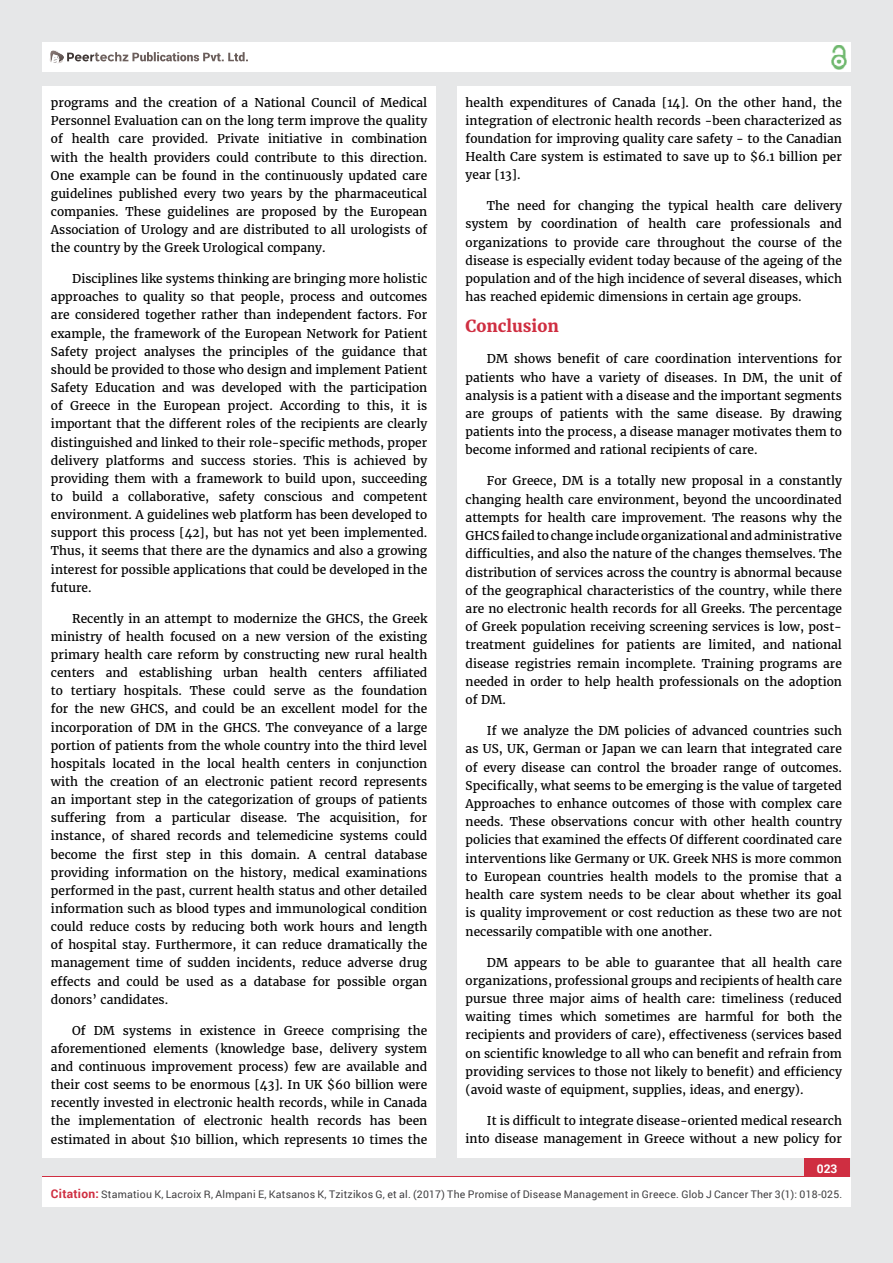
<style>
.page{position:relative;width:893px;height:1263px;background:#e6e7e8}
.page>*{position:absolute;margin:0;border:0;box-sizing:border-box;transform-origin:0 0}
.t1{font:700 16.5px "Merriweather";color:#cf2e41}
.t2{font:12px/18.1px "Merriweather";color:#000;text-align:justify}
.t3{font:700 12px "Roboto";color:#fff}
.t4{font:10.5px "Roboto";letter-spacing:.02em;color:#414042}
.s1{font-weight:700;font-size:12px;color:#cf2e41}
</style>
<div class="page">
<div style="left:42px;top:43px;width:808px;height:29px;background:#fff"></div>
<img style="left:831px;top:45px;width:16px;height:24px">
<div style="left:804px;top:1157px;width:46px;height:43px;background:#cf2e41"></div>
<svg style="left:49px;top:50px;width:199px;height:14px"></svg>
<div style="left:42px;top:1177px;width:809px;height:30px;background:#fff"></div>
<div style="left:42px;top:87px;width:394px;height:1071px;background:#fff"></div>
<div style="left:457px;top:87px;width:393px;height:1071px;background:#fff"></div>
<p class="t2" style="left:51px;top:94px;width:378px">programs and the creation of a National Council of Medical Personnel Evaluation can on the long term improve the quality of health care provided. Private initiative in combination with the health providers could contribute to this direction.<br>One example can be found in the continuously updated care guidelines published every two years by the pharmaceutical companies. These guidelines are proposed by the European Association of Urology and are distributed to all urologists of the country by the Greek Urological company.</p>
<p class="t2" style="left:51px;top:270px;width:378px;text-indent:21px">Disciplines like systems thinking are bringing more holistic approaches to quality so that people, process and outcomes are considered together rather than independent factors. For example, the framework of the European Network for Patient Safety project analyses the principles of the guidance that should be provided to those who design and implement Patient Safety Education and was developed with the participation of Greece in the European project. According to this, it is important that the different roles of the recipients are clearly distinguished and linked to their role-specific methods, proper delivery platforms and success stories. This is achieved by providing them with a framework to build upon, succeeding to build a collaborative, safety conscious and competent environment. A guidelines web platform has been developed to support this process [42], but has not yet been implemented.<br>Thus, it seems that there are the dynamics and also a growing interest for possible applications that could be developed in the future.</p>
<p class="t2" style="left:51px;top:609px;width:378px;text-indent:21px">Recently in an attempt to modernize the GHCS, the Greek ministry of health focused on a new version of the existing primary health care reform by constructing new rural health centers and establishing urban health centers affiliated to tertiary hospitals. These could serve as the foundation for the new GHCS, and could be an excellent model for the incorporation of DM in the GHCS. The conveyance of a large portion of patients from the whole country into the third level hospitals located in the local health centers in conjunction with the creation of an electronic patient record represents an important step in the categorization of groups of patients suffering from a particular disease. The acquisition, for instance, of shared records and telemedicine systems could become the first step in this domain. A central database providing information on the history, medical examinations performed in the past, current health status and other detailed information such as blood types and immunological condition could reduce costs by reducing both work hours and length of hospital stay. Furthermore, it can reduce dramatically the management time of sudden incidents, reduce adverse drug effects and could be used as a database for possible organ donors’ candidates.</p>
<p class="t2" style="left:51px;top:1021px;width:378px;text-indent:21px">Of DM systems in existence in Greece comprising the aforementioned elements (knowledge base, delivery system and continuous improvement process) few are available and their cost seems to be enormous [43]. In UK $60 billion were recently invested in electronic health records, while in Canada the implementation of electronic health records has been estimated in about $10 billion, which represents 10 times the</p>
<p class="t2" style="left:466px;top:94px;width:378px">health expenditures of Canada [14]. On the other hand, the integration of electronic health records -been characterized as foundation for improving quality care safety - to the Canadian Health Care system is estimated to save up to $6.1 billion per year [13].</p>
<p class="t2" style="left:466px;top:197px;width:378px;text-indent:21px">The need for changing the typical health care delivery system by coordination of health care professionals and organizations to provide care throughout the course of the disease is especially evident today because of the ageing of the population and of the high incidence of several diseases, which has reached epidemic dimensions in certain age groups.</p>
<h1 class="t1" style="left:466px;top:316px;width:95px">Conclusion</h1>
<p class="t2" style="left:466px;top:350px;width:378px;text-indent:21px">DM shows benefit of care coordination interventions for patients who have a variety of diseases. In DM, the unit of analysis is a patient with a disease and the important segments are groups of patients with the same disease. By drawing patients into the process, a disease manager motivates them to become informed and rational recipients of care.</p>
<p class="t2" style="left:466px;top:472px;width:378px;text-indent:21px">For Greece, DM is a totally new proposal in a constantly changing health care environment, beyond the uncoordinated attempts for health care improvement. The reasons why the GHCS failed to change include organizational and administrative difficulties, and also the nature of the changes themselves. The distribution of services across the country is abnormal because of the geographical characteristics of the country, while there are no electronic health records for all Greeks. The percentage of Greek population receiving screening services is low, post&shy;treatment guidelines for patients are limited, and national disease registries remain incomplete. Training programs are needed in order to help health professionals on the adoption of DM.</p>
<p class="t2" style="left:466px;top:722px;width:378px;text-indent:21px">If we analyze the DM policies of advanced countries such as US, UK, German or Japan we can learn that integrated care of every disease can control the broader range of outcomes.<br>Specifically, what seems to be emerging is the value of targeted Approaches to enhance outcomes of those with complex care needs. These observations concur with other health country policies that examined the effects Of different coordinated care interventions like Germany or UK. Greek NHS is more common to European countries health models to the promise that a health care system needs to be clear about whether its goal is quality improvement or cost reduction as these two are not necessarily compatible with one another.</p>
<p class="t2" style="left:466px;top:953px;width:378px;text-indent:21px">DM appears to be able to guarantee that all health care organizations, professional groups and recipients of health care pursue three major aims of health care: timeliness (reduced waiting times which sometimes are harmful for both the recipients and providers of care), effectiveness (services based on scientific knowledge to all who can benefit and refrain from providing services to those not likely to benefit) and efficiency (avoid waste of equipment, supplies, ideas, and energy).</p>
<p class="t2" style="left:466px;top:1112px;width:378px;text-align:right">It is difficult to integrate disease-oriented medical research into disease management in Greece without a new policy for</p>
<p class="t3" style="left:817px;top:1161px;width:22px">023</p>
<p class="t4" style="left:51px;top:1187px;width:793px"><span class="s1">Citation:</span> Stamatiou K, Lacroix R, Almpani E, Katsanos K, Tzitzikos G, et al. (2017) The Promise of Disease Management in Greece. Glob J Cancer Ther 3(1): 018-025.</p>
</div>
